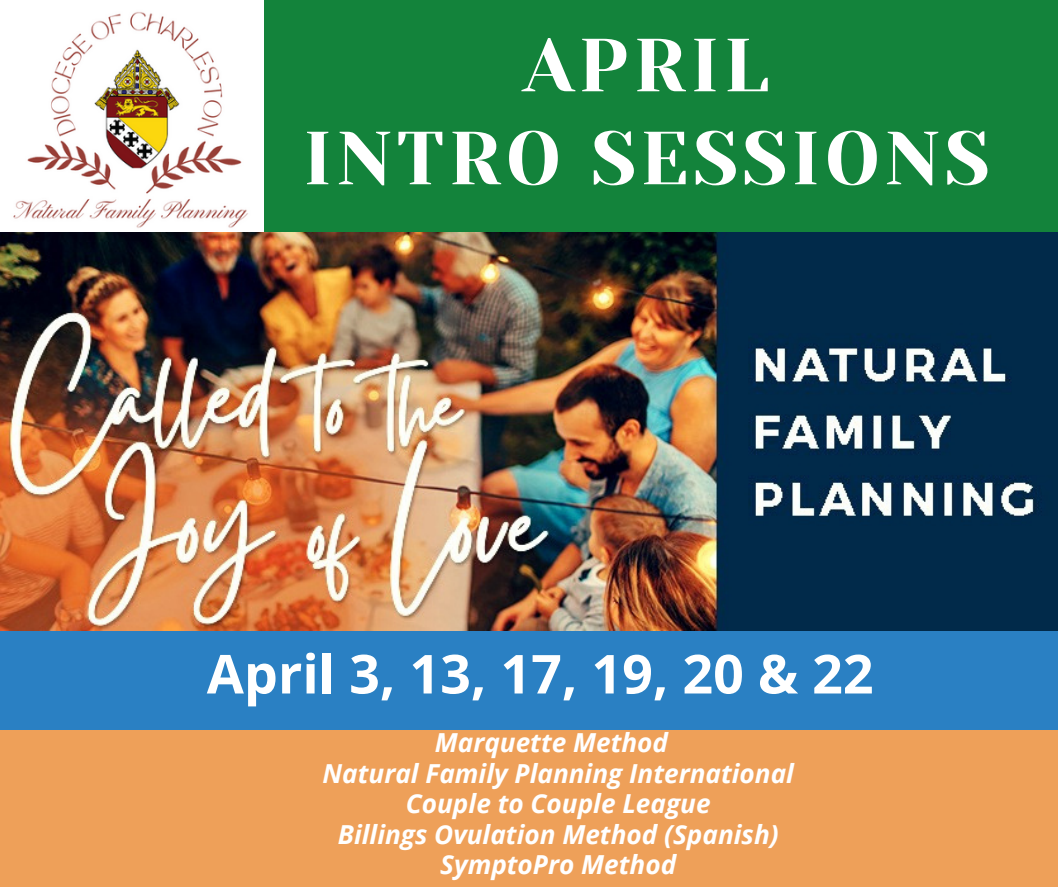
<style>
.page{position:relative;width:1058px;height:887px;background:#fff}
.page>*{position:absolute;margin:0;border:0;box-sizing:border-box;transform-origin:0 0}
.t1{font:75px/92.8px "Yeseva One";letter-spacing:.06em;color:#fff;text-align:center}
.t2{font:700 53.7px "Open Sans";color:#fff}
.t3{font:italic 700 26.1px/30.6px "Open Sans";color:#fff;text-align:center}
</style>
<div class="page">
<div style="left:0;top:0;width:1058px;height:886px;background:#2a80c3"></div>
<div style="left:0;top:730px;width:1057px;height:156px;background:#eea059"></div>
<div style="left:0;top:0;width:1058px;height:630px;background:#13833b"></div>
<img style="left:0;top:232px;width:1058px;height:399px">
<img style="left:0;top:0;width:263px;height:232px">
<h1 class="t1" style="left:303px;top:19px;width:687px">APRIL<br>INTRO SESSIONS</h1>
<h2 class="t2" style="left:207px;top:636px;width:668px">April 3, 13, 17, 19, 20 &amp; 22</h2>
<p class="t3" style="left:322px;top:726px;width:473px">Marquette Method<br>Natural Family Planning International<br>Couple to Couple League<br>Billings Ovulation Method (Spanish)<br>SymptoPro Method</p>
</div>
